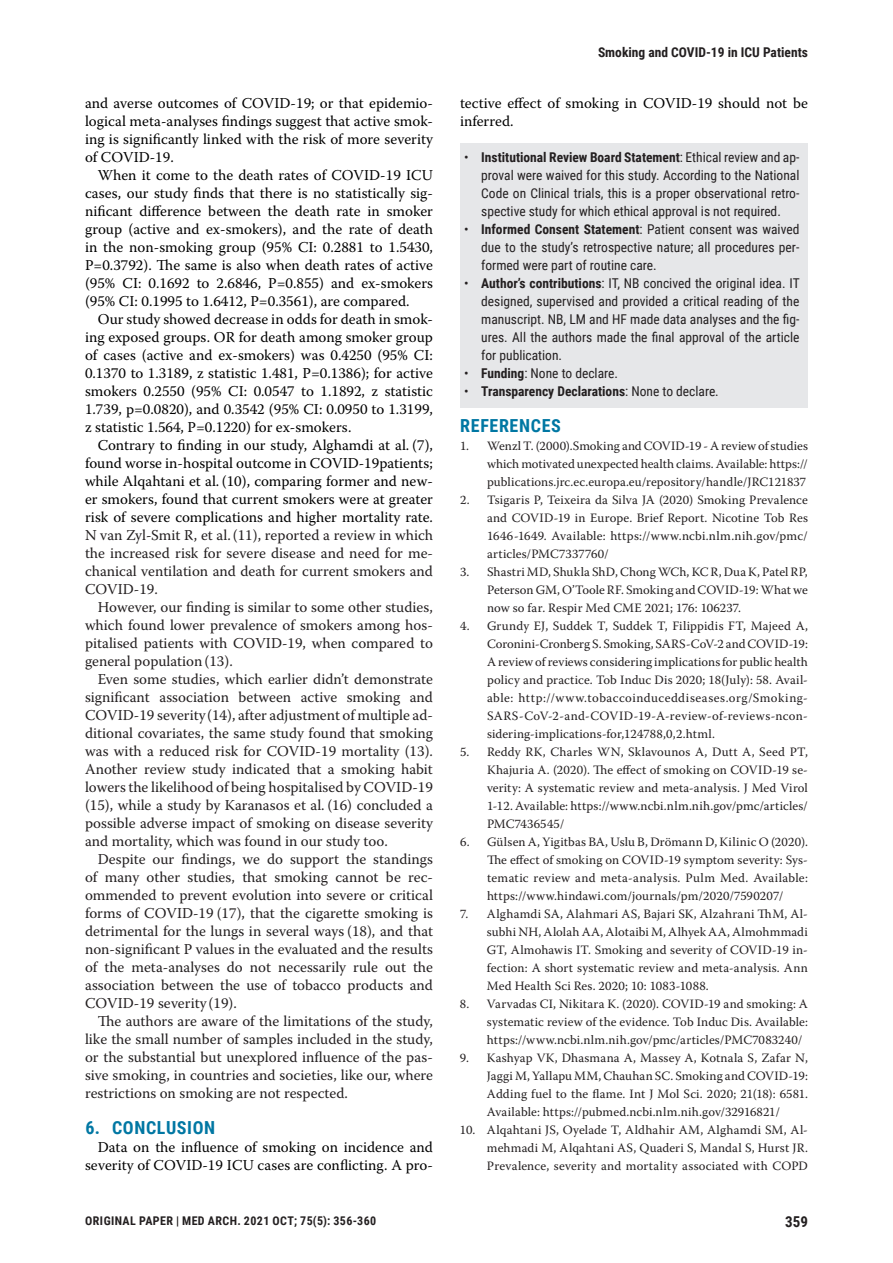
<style>
.page{position:relative;width:893px;height:1263px;background:#fff}
.page>*{position:absolute;margin:0;border:0;box-sizing:border-box;transform-origin:0 0}
.t1{font:700 18px "Roboto Condensed";letter-spacing:.035em;color:#0077a3}
.t2{font:15px/18px "Warnock Pro";color:#231f20;text-align:justify}
.t3{font:15px/18px "Warnock Pro";color:#000001;text-align:justify}
.t4{font:700 15px "Roboto Condensed";color:#231f20}
.t5{font:13.5px/18px "Roboto Condensed";color:#231f20;text-align:justify}
.t6{font:700 13.5px "Roboto Condensed";color:#231f20}
.t7{font:12.75px/18px "Warnock Pro";letter-spacing:.01em;color:#231f20;text-align:justify}
.t8{font:700 12px "Roboto Condensed";letter-spacing:.035em;color:#231f20}
.s1{font-weight:700}
.s2{font-weight:400}
</style>
<div class="page">
<div style="left:460px;top:143px;width:348px;height:85px;background:#e6e7e9"></div>
<div style="left:460px;top:215px;width:348px;height:67px;background:#e6e7e9"></div>
<div style="left:460px;top:269px;width:348px;height:103px;background:#e6e7e9"></div>
<div style="left:460px;top:359px;width:348px;height:31px;background:#e6e7e9"></div>
<div style="left:460px;top:377px;width:348px;height:31px;background:#e6e7e9"></div>
<p class="t3" style="left:85px;top:94px;width:349px">and averse outcomes of COVID-19; or that epidemio&shy;logical meta-analyses findings suggest that active smok&shy;ing is significantly linked with the risk of more severity of COVID-19.</p>
<p class="t3" style="left:85px;top:166px;width:349px;text-indent:13px">When it come to the death rates of COVID-19 ICU cases, our study finds that there is no statistically sig&shy;nificant difference between the death rate in smoker group (active and ex-smokers), and the rate of death in the non-smoking group (95% CI: 0.2881 to 1.5430, P=0.3792). The same is also when death rates of active (95% CI: 0.1692 to 2.6846, P=0.855) and ex-smokers (95% CI: 0.1995 to 1.6412, P=0.3561), are compared.</p>
<p class="t3" style="left:85px;top:310px;width:349px;text-indent:13px">Our study showed decrease in odds for death in smok&shy;ing exposed groups. OR for death among smoker group of cases (active and ex-smokers) was 0.4250 (95% CI:<br>0.1370 to 1.3189, z statistic 1.481, P=0.1386); for active smokers 0.2550 (95% CI: 0.0547 to 1.1892, z statistic 1.739, p=0.0820), and 0.3542 (95% CI: 0.0950 to 1.3199, z statistic 1.564, P=0.1220) for ex-smokers.</p>
<p class="t3" style="left:85px;top:436px;width:349px;text-indent:13px">Contrary to finding in our study, Alghamdi at al. (7), found worse in-hospital outcome in COVID-19patients; while Alqahtani et al. (10), comparing former and new&shy;er smokers, found that current smokers were at greater risk of severe complications and higher mortality rate.</p>
<p class="t2" style="left:85px;top:526px;width:349px">N van Zyl-Smit R, et al.(11), reported a review in which the increased risk for severe disease and need for me&shy;chanical ventilation and death for current smokers and COVID-19.</p>
<p class="t2" style="left:85px;top:598px;width:349px;text-indent:13px">However, our finding is similar to some other studies, which found lower prevalence of smokers among hos&shy;pitalised patients with COVID-19, when compared to general population(13).</p>
<p class="t2" style="left:85px;top:670px;width:349px;text-indent:13px">Even some studies, which earlier didn’t demonstrate significant association between active smoking and COVID-19 severity(14), after adjustment of multiple ad&shy;ditional covariates, the same study found that smoking was with a reduced risk for COVID-19 mortality (13).<br>Another review study indicated that a smoking habit lowers the likelihood of being hospitalised by COVID-19 (15), while a study by Karanasos et al. (16) concluded a possible adverse impact of smoking on disease severity and mortality, which was found in our study too.</p>
<p class="t2" style="left:85px;top:850px;width:349px;text-indent:13px">Despite our findings, we do support the standings of many other studies, that smoking cannot be rec&shy;ommended to prevent evolution into severe or critical forms of COVID-19 (17), that the cigarette smoking is detrimental for the lungs in several ways (18), and that non-significant P values in the evaluated and the results of the meta-analyses do not necessarily rule out the association between the use of tobacco products and COVID-19 severity (19).</p>
<p class="t2" style="left:85px;top:1012px;width:349px;text-indent:13px">The authors are aware of the limitations of the study, like the small number of samples included in the study, or the substantial but unexplored influence of the pas&shy;sive smoking, in countries and societies, like our, where restrictions on smoking are not respected.</p>
<h1 class="t1" style="left:85px;top:1115px;width:131px">6. CONCLUSION</h1>
<p class="t3" style="left:85px;top:1138px;width:349px;text-align:right">Data on the influence of smoking on incidence and severity of COVID-19 ICU cases are conflicting. A pro-</p>
<p class="t6" style="left:598px;top:43px;width:211px">Smoking and COVID-19 in ICU Patients</p>
<p class="t3" style="left:460px;top:94px;width:349px">tective effect of smoking in COVID-19 should not be inferred.</p>
<p class="t5" style="left:481px;top:148px;width:320px;text-indent:-17px">• <span class="s1">Institutional Review Board Statement</span>: Ethical review and ap&shy;proval were waived for this study. According to the National Code on Clinical trials, this is a proper observational retro&shy;spective study for which ethical approval is not required.</p>
<p class="t5" style="left:481px;top:220px;width:320px;text-indent:-17px">• <span class="s1">Informed Consent Statement</span>: Patient consent was waived due to the study’s retrospective nature; all procedures per&shy;formed were part of routine care.</p>
<p class="t5" style="left:481px;top:274px;width:320px;text-indent:-17px">• <span class="s1">Author’s contributions</span>: IT, NB concived the original idea. IT designed, supervised and provided a critical reading of the manuscript. NB, LM and HF made data analyses and the fig&shy;ures. All the authors made the final approval of the article for publication.</p>
<p class="t5" style="left:464px;top:364px;width:155px">• <span class="s1">Funding</span>: None to declare.</p>
<p class="t6" style="left:464px;top:382px;width:256px"><span class="s2">•</span> Transparency Declarations<span class="s2">: None to declare.</span></p>
<h1 class="t1" style="left:460px;top:413px;width:102px">REFERENCES</h1>
<p class="t7" style="left:487px;top:437px;width:322px;text-indent:-27px">1. Wenzl T. (2000).Smoking and COVID-19 - A review of studies which motivated unexpected health claims. Available: https:// publications.jrc.ec.europa.eu/repository/handle/JRC121837</p>
<p class="t7" style="left:487px;top:491px;width:322px;text-indent:-27px">2. Tsigaris P, Teixeira da Silva JA (2020) Smoking Prevalence and COVID-19 in Europe. Brief Report. Nicotine Tob Res 1646-1649. Available: https://www.ncbi.nlm.nih.gov/pmc/ articles/PMC7337760/</p>
<p class="t7" style="left:487px;top:563px;width:322px;text-indent:-27px">3. Shastri MD, Shukla ShD, Chong WCh, KC R, Dua K, Patel RP, Peterson GM, O’Toole RF. Smoking and COVID-19: What we now so far. Respir Med CME 2021; 176: 106237.</p>
<p class="t7" style="left:487px;top:617px;width:322px;text-indent:-27px">4. Grundy EJ, Suddek T, Suddek T, Filippidis FT, Majeed A, Coronini-Cronberg S. Smoking, SARS-CoV-2 and COVID-19:<br>A review of reviews considering implications for public health policy and practice. Tob Induc Dis 2020; 18(July): 58. Avail&shy;able: http://www.tobaccoinduceddiseases.org/Smoking-SARS-CoV-2-and-COVID-19-A-review-of-reviews-ncon&shy;sidering-implications-for,124788,0,2.html.</p>
<p class="t7" style="left:487px;top:743px;width:322px;text-indent:-27px">5. Reddy RK, Charles WN, Sklavounos A, Dutt A, Seed PT, Khajuria A. (2020). The effect of smoking on COVID-19 se&shy;verity: A systematic review and meta-analysis. J Med Virol 1-12. Available: https://www.ncbi.nlm.nih.gov/pmc/articles/ PMC7436545/</p>
<p class="t7" style="left:487px;top:833px;width:322px;text-indent:-27px">6. Gülsen A, Yigitbas BA, Uslu B, Drömann D, Kilinic O (2020).<br>The effect of smoking on COVID-19 symptom severity: Sys&shy;tematic review and meta-analysis. Pulm Med. Available: https://www.hindawi.com/journals/pm/2020/7590207/</p>
<p class="t7" style="left:487px;top:905px;width:322px;text-indent:-27px">7. Alghamdi SA, Alahmari AS, Bajari SK, Alzahrani ThM, Al&shy;subhi NH, Alolah AA, Alotaibi M, Alhyek AA, Almohmmadi GT, Almohawis IT. Smoking and severity of COVID-19 in&shy;fection: A short systematic review and meta-analysis. Ann Med Health Sci Res. 2020; 10: 1083-1088.</p>
<p class="t7" style="left:487px;top:995px;width:322px;text-indent:-27px">8. Varvadas CI, Nikitara K. (2020). COVID-19 and smoking: A systematic review of the evidence. Tob Induc Dis. Available: https://www.ncbi.nlm.nih.gov/pmc/articles/PMC7083240/</p>
<p class="t7" style="left:487px;top:1049px;width:322px;text-indent:-27px">9. Kashyap VK, Dhasmana A, Massey A, Kotnala S, Zafar N, Jaggi M, Yallapu MM, Chauhan SC. Smoking and COVID-19:<br>Adding fuel to the flame. Int J Mol Sci. 2020; 21(18): 6581.<br>Available: https://pubmed.ncbi.nlm.nih.gov/32916821/</p>
<p class="t7" style="left:487px;top:1121px;width:322px;text-indent:-27px">10. Alqahtani JS, Oyelade T, Aldhahir AM, Alghamdi SM, Al&shy;mehmadi M, Alqahtani AS, Quaderi S, Mandal S, Hurst JR.<br>Prevalence, severity and mortality associated with COPD</p>
<p class="t8" style="left:85px;top:1212px;width:293px">ORIGINAL PAPER | Med Arch. 2021 OCT; 75(5): 356-360</p>
<p class="t4" style="left:785px;top:1211px;width:24px">359</p>
</div>
